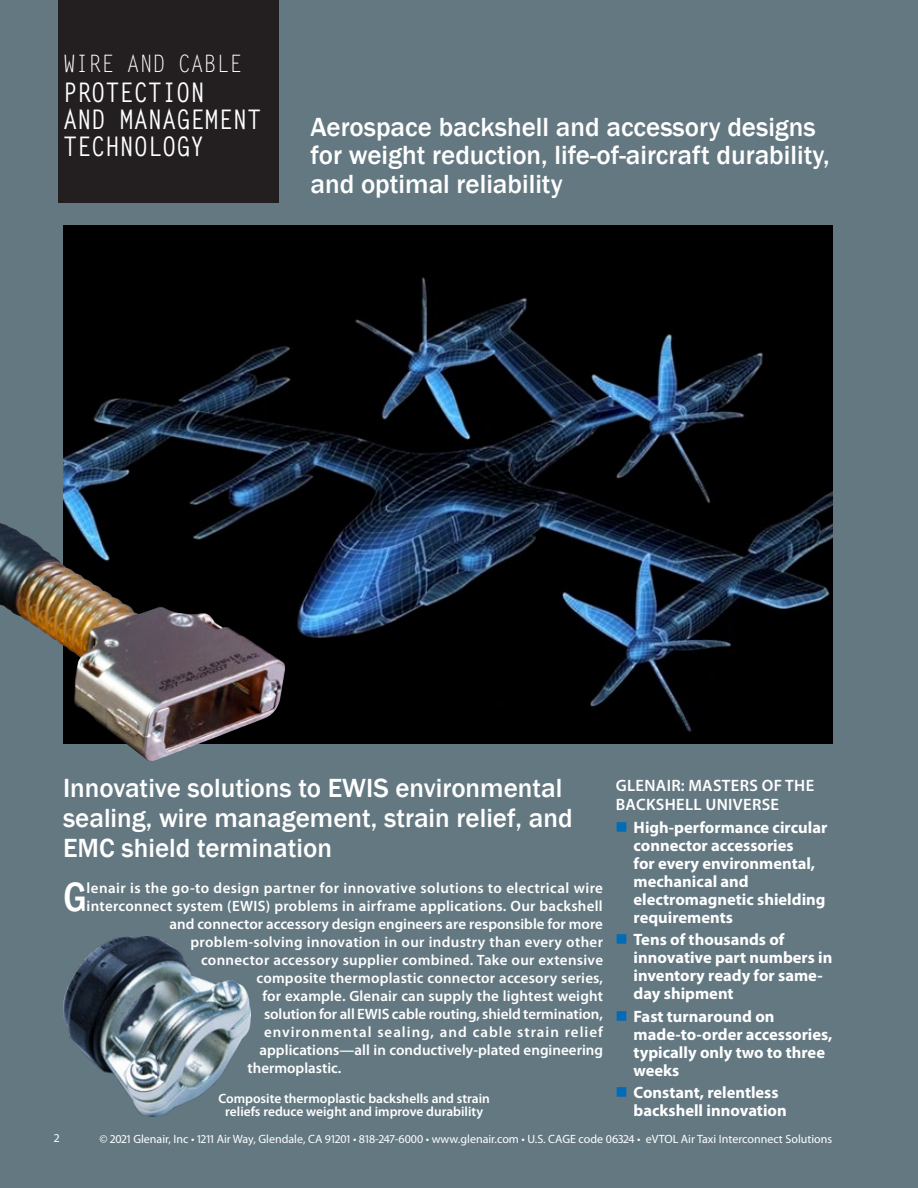
<style>
.page{position:relative;width:918px;height:1188px;background:#647882}
.page>*{position:absolute;margin:0;border:0;box-sizing:border-box;transform-origin:0 0}
.QCS_body_text_DC{font:500 condensed 42px "Franklin Gothic";color:#fff}
.QCS_splash_hb{font:500 27px/28.5px "Franklin Gothic";color:#fff}
.qcs_big_body_t{font:500 27px/30px "Franklin Gothic";color:#fff}
.t1{font:700 27px/27px "Letter Gothic Std";letter-spacing:-.005em;color:#fff;scale:.88 1}
.t2{font:24px "Letter Gothic Std";color:#fff;scale:.89 1}
.t3{font:700 16.5px/18px "Myriad Pro";color:#fff}
.lb_head{font:600 16.5px/19.5px "Myriad Pro";letter-spacing:.02em;color:#fff}
.QCS_body_text_DC-2{font:600 15px "Myriad Pro";letter-spacing:.015em;color:#fff}
.QCS_body_text_DC-3{font:600 15px "Myriad Pro";letter-spacing:-.005em;color:#fff}
.QCS_body_text_DC-4{font:600 15px "Myriad Pro";letter-spacing:.065em;color:#fff}
.cap_c_W{font:600 13.5px/13.5px "Myriad Pro";color:#fff;text-align:center}
.t4{font:12px "Myriad Pro";color:#fff}
</style>
<div class="page">
<div style="left:58px;top:0;width:221px;height:202px;background:#231f20"></div>
<img style="left:63px;top:225px;width:769px;height:518px">
<img style="left:63px;top:936px;width:188px;height:180px">
<img style="left:0;top:523px;width:285px;height:238px">
<p class="t2" style="left:63px;top:50px;width:203px">WIRE AND CABLE</p>
<p class="t1" style="left:63px;top:79px;width:227px">PROTECTION<br>AND MANAGEMENT<br>TECHNOLOGY</p>
<p class="QCS_splash_hb" style="left:310px;top:113px;width:521px">Aerospace backshell and accessory designs for weight reduction, life-of-aircraft durability, and optimal reliability</p>
<p class="qcs_big_body_t" style="left:63px;top:773px;width:511px">Innovative solutions to EWIS environmental sealing, wire management, strain relief, and<br>EMC shield termination</p>
<p class="QCS_body_text_DC" style="left:63px;top:869px;width:25px">G</p>
<p class="QCS_body_text_DC-2" style="left:87px;top:878px;width:518px">lenair is the go-to design partner for innovative solutions to electrical wire</p>
<p class="QCS_body_text_DC-2" style="left:87px;top:896px;width:518px">interconnect system (EWIS) problems in airframe applications. Our backshell</p>
<p class="QCS_body_text_DC-2" style="left:170px;top:914px;width:435px">and connector accessory design engineers are responsible for more</p>
<p class="QCS_body_text_DC-2" style="left:190px;top:932px;width:414px">problem-solving innovation in our industry than every other</p>
<p class="QCS_body_text_DC-2" style="left:201px;top:950px;width:404px">connector accessory supplier combined. Take our extensive</p>
<p class="QCS_body_text_DC-2" style="left:256px;top:968px;width:348px">composite thermoplastic connector accesory series,</p>
<p class="QCS_body_text_DC-2" style="left:262px;top:986px;width:342px">for example. Glenair can supply the lightest weight</p>
<p class="QCS_body_text_DC-3" style="left:264px;top:1004px;width:341px">solution for all EWIS cable routing, shield termination,</p>
<p class="QCS_body_text_DC-4" style="left:264px;top:1022px;width:340px">environmental sealing, and cable strain relief</p>
<p class="QCS_body_text_DC-2" style="left:260px;top:1040px;width:345px">applications—all in conductively-plated engineering</p>
<p class="QCS_body_text_DC-2" style="left:248px;top:1058px;width:95px">thermoplastic.</p>
<p class="cap_c_W" style="left:218px;top:1091px;width:273px">Composite thermoplastic backshells and strain reliefs reduce weight and improve durability</p>
<p class="lb_head" style="left:616px;top:775px;width:200px">GLENAIR: MASTERS OF THE<br>BACKSHELL UNIVERSE</p>
<p class="t3" style="left:634px;top:817px;width:195px">High-performance circular connector accessories<br>for every environmental, mechanical and electromagnetic shielding requirements</p>
<p class="t3" style="left:634px;top:930px;width:200px">Tens of thousands of innovative part numbers in inventory ready for same&shy;day shipment</p>
<p class="t3" style="left:634px;top:1006px;width:200px">Fast turnaround on made-to-order accessories, typically only two to three weeks</p>
<p class="t3" style="left:634px;top:1083px;width:155px">Constant, relentless backshell innovation</p>
<p class="t4" style="left:54px;top:1131px;width:7px">2</p>
<p class="t4" style="left:99px;top:1132px;width:734px">© 2021 Glenair, Inc • 1211 Air Way, Glendale, CA 91201 • 818-247-6000 • www.glenair.com • U.S. CAGE code 06324 • eVTOL Air Taxi Interconnect Solutions</p>
</div>
